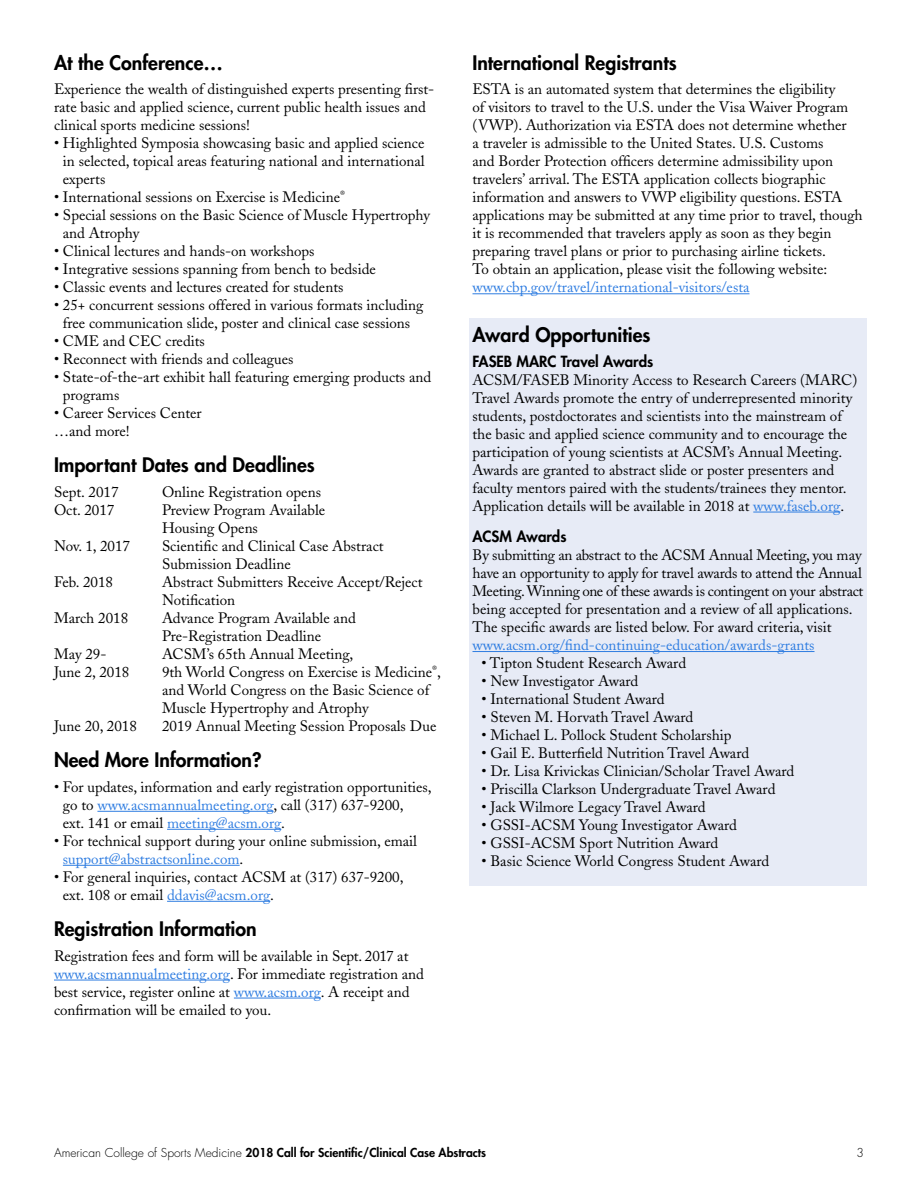
<style>
.page{position:relative;width:918px;height:1188px;background:#fff}
.page>*{position:absolute;margin:0;border:0;box-sizing:border-box;transform-origin:0 0}
.t1{font:800 19.5px "Futura";color:#000}
.t2{font:15px/18px "Adobe Caslon";color:#000}
.t3{font:15px "Adobe Caslon";color:#2f7de1}
.t4{font:800 15px "Futura";color:#000}
.t5{font:800 12px "Futura";color:#000}
.t6{font:300 12px "Futura";color:#000}
.s1{color:#2f7de1}
.s2{font-weight:300}
</style>
<div class="page">
<div style="left:469px;top:318px;width:398px;height:568px;background:#e7ebf6"></div>
<hr style="left:97px;top:811px;width:177px;height:1px;background:#2f7de1">
<hr style="left:167px;top:829px;width:114px;height:1px;background:#2f7de1">
<hr style="left:63px;top:865px;width:177px;height:1px;background:#2f7de1">
<hr style="left:167px;top:901px;width:103px;height:1px;background:#2f7de1">
<hr style="left:54px;top:980px;width:176px;height:1px;background:#2f7de1">
<hr style="left:234px;top:998px;width:87px;height:1px;background:#2f7de1">
<hr style="left:472px;top:293px;width:278px;height:1px;background:#2f7de1">
<hr style="left:753px;top:512px;width:87px;height:1px;background:#2f7de1">
<hr style="left:472px;top:651px;width:343px;height:1px;background:#2f7de1">
<h1 class="t1" style="left:54px;top:49px;width:170px">At the Conference…</h1>
<p class="t2" style="left:54px;top:80px;width:382px">Experience the wealth of distinguished experts presenting first&shy;rate basic and applied science, current public health issues and clinical sports medicine sessions!</p>
<p class="t2" style="left:63px;top:134px;width:363px;text-align:justify;text-indent:-9px">• Highlighted Symposia showcasing basic and applied science in selected, topical areas featuring national and international experts</p>
<p class="t2" style="left:54px;top:188px;width:293px">• International sessions on Exercise is Medicine<sup>®</sup></p>
<p class="t2" style="left:63px;top:206px;width:369px;text-indent:-9px">• Special sessions on the Basic Science of Muscle Hypertrophy and Atrophy</p>
<p class="t2" style="left:54px;top:242px;width:262px">• Clinical lectures and hands-on workshops</p>
<p class="t2" style="left:54px;top:260px;width:323px">• Integrative sessions spanning from bench to bedside</p>
<p class="t2" style="left:54px;top:278px;width:291px">• Classic events and lectures created for students</p>
<p class="t2" style="left:54px;top:296px;width:371px;text-align:center">• 25+ concurrent sessions offered in various formats including free communication slide, poster and clinical case sessions</p>
<p class="t2" style="left:54px;top:332px;width:152px">• CME and CEC credits</p>
<p class="t2" style="left:54px;top:350px;width:241px">• Reconnect with friends and colleagues</p>
<p class="t2" style="left:63px;top:368px;width:370px;text-indent:-9px">• State-of-the-art exhibit hall featuring emerging products and programs</p>
<p class="t2" style="left:54px;top:404px;width:149px">• Career Services Center …and more!</p>
<h1 class="t1" style="left:54px;top:452px;width:262px">Important Dates and Deadlines</h1>
<p class="t2" style="left:54px;top:483px;width:66px">Sept. 2017</p>
<p class="t2" style="left:162px;top:483px;width:161px">Online Registration opens</p>
<p class="t2" style="left:54px;top:501px;width:62px">Oct. 2017</p>
<p class="t2" style="left:162px;top:501px;width:165px">Preview Program Available<br>Housing Opens</p>
<p class="t2" style="left:54px;top:537px;width:77px">Nov. 1, 2017</p>
<p class="t2" style="left:162px;top:537px;width:223px">Scientific and Clinical Case Abstract<br>Submission Deadline</p>
<p class="t2" style="left:54px;top:573px;width:61px">Feb. 2018</p>
<p class="t2" style="left:162px;top:573px;width:262px">Abstract Submitters Receive Accept/Reject<br>Notification</p>
<p class="t2" style="left:54px;top:609px;width:76px">March 2018</p>
<p class="t2" style="left:162px;top:609px;width:195px">Advance Program Available and<br>Pre-Registration Deadline</p>
<p class="t2" style="left:54px;top:645px;width:54px">May 29-</p>
<p class="t2" style="left:162px;top:645px;width:193px">ACSM’s 65th Annual Meeting,</p>
<p class="t2" style="left:54px;top:663px;width:77px">June 2, 2018</p>
<p class="t2" style="left:162px;top:663px;width:280px">9th World Congress on Exercise is Medicine<sup>®</sup>, and World Congress on the Basic Science of<br>Muscle Hypertrophy and Atrophy</p>
<p class="t2" style="left:54px;top:717px;width:84px">June 20, 2018</p>
<p class="t2" style="left:162px;top:717px;width:276px">2019 Annual Meeting Session Proposals Due</p>
<h1 class="t1" style="left:54px;top:747px;width:209px">Need More Information?</h1>
<p class="t2" style="left:63px;top:778px;width:370px;text-indent:-9px">• For updates, information and early registration opportunities, go to <span class="s1">www.acsmannualmeeting.org</span>, call (317) 637-9200,<br>ext. 141 or email <span class="s1">meeting@acsm.org</span>.</p>
<p class="t2" style="left:63px;top:832px;width:356px;text-indent:-9px">• For technical support during your online submission, email <span class="s1">support@abstractsonline.com</span>.</p>
<p class="t2" style="left:63px;top:868px;width:342px;text-indent:-9px">• For general inquiries, contact ACSM at (317) 637-9200, ext. 108 or email <span class="s1">ddavis@acsm.org</span>.</p>
<h1 class="t1" style="left:54px;top:916px;width:204px">Registration Information</h1>
<p class="t2" style="left:54px;top:947px;width:372px">Registration fees and form will be available in Sept. 2017 at <span class="s1">www.acsmannualmeeting.org</span>. For immediate registration and best service, register online at <span class="s1">www.acsm.org</span>. A receipt and confirmation will be emailed to you.</p>
<h1 class="t1" style="left:472px;top:49px;width:206px">International Registrants</h1>
<p class="t2" style="left:472px;top:80px;width:392px">ESTA is an automated system that determines the eligibility<br>of visitors to travel to the U.S. under the Visa Waiver Program (VWP). Authorization via ESTA does not determine whether<br>a traveler is admissible to the United States. U.S. Customs<br>and Border Protection officers determine admissibility upon travelers’ arrival. The ESTA application collects biographic information and answers to VWP eligibility questions. ESTA applications may be submitted at any time prior to travel, though it is recommended that travelers apply as soon as they begin preparing travel plans or prior to purchasing airline tickets.<br>To obtain an application, please visit the following website:</p>
<p class="t3" style="left:472px;top:278px;width:279px">www.cbp.gov/travel/international-visitors/esta</p>
<h1 class="t1" style="left:472px;top:322px;width:180px">Award Opportunities</h1>
<p class="t4" style="left:472px;top:351px;width:182px">FASEB MARC Travel Awards</p>
<p class="t2" style="left:472px;top:371px;width:386px">ACSM/FASEB Minority Access to Research Careers (MARC)<br>Travel Awards promote the entry of underrepresented minority students, postdoctorates and scientists into the mainstream of the basic and applied science community and to encourage the participation of young scientists at ACSM’s Annual Meeting.<br>Awards are granted to abstract slide or poster presenters and faculty mentors paired with the students/trainees they mentor.<br>Application details will be available in 2018 at <span class="s1">www.faseb.org</span>.</p>
<p class="t4" style="left:472px;top:526px;width:96px">ACSM Awards</p>
<p class="t2" style="left:472px;top:546px;width:392px">By submitting an abstract to the ACSM Annual Meeting, you may have an opportunity to apply for travel awards to attend the Annual Meeting. Winning one of these awards is contingent on your abstract being accepted for presentation and a review of all applications.<br>The specific awards are listed below. For award criteria, visit</p>
<p class="t3" style="left:472px;top:636px;width:344px">www.acsm.org/find-continuing-education/awards-grants</p>
<p class="t2" style="left:482px;top:654px;width:206px">• Tipton Student Research Award</p>
<p class="t2" style="left:482px;top:672px;width:158px">• New Investigator Award</p>
<p class="t2" style="left:482px;top:690px;width:185px">• International Student Award</p>
<p class="t2" style="left:482px;top:708px;width:213px">• Steven M. Horvath Travel Award</p>
<p class="t2" style="left:482px;top:726px;width:252px">• Michael L. Pollock Student Scholarship</p>
<p class="t2" style="left:482px;top:744px;width:269px">• Gail E. Butterfield Nutrition Travel Award</p>
<p class="t2" style="left:482px;top:762px;width:314px">• Dr. Lisa Krivickas Clinician/Scholar Travel Award</p>
<p class="t2" style="left:482px;top:780px;width:295px">• Priscilla Clarkson Undergraduate Travel Award</p>
<p class="t2" style="left:482px;top:798px;width:226px">• Jack Wilmore Legacy Travel Award</p>
<p class="t2" style="left:482px;top:816px;width:257px">• GSSI-ACSM Young Investigator Award</p>
<p class="t2" style="left:482px;top:834px;width:238px">• GSSI-ACSM Sport Nutrition Award</p>
<p class="t2" style="left:482px;top:852px;width:289px">• Basic Science World Congress Student Award</p>
<p class="t5" style="left:54px;top:1144px;width:434px"><span class="s2">American College of Sports Medicine</span> 2018 Call for Scientific/Clinical Case Abstracts</p>
<p class="t6" style="left:857px;top:1145px;width:9px">3</p>
</div>
